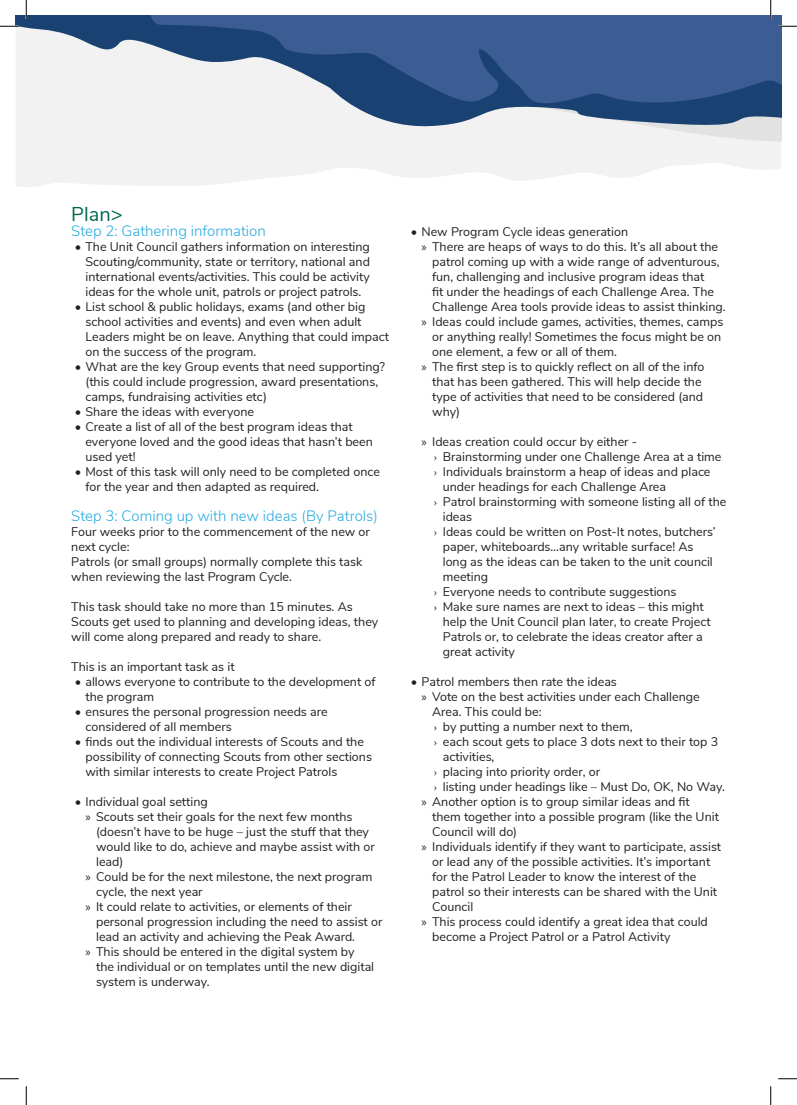
<style>
.page{position:relative;width:797px;height:1105px;background:#fff}
.page>*{position:absolute;margin:0;border:0;box-sizing:border-box;transform-origin:0 0}
._1_3_Subheader{font:20px "Nunito Sans";color:#006a50}
._1_4_Subsubheader{font:300 15px "Nunito Sans";color:#28aae2}
._3_1_Body{font:12.5px/15px "Nunito Sans";color:#231f20}
.s1{font-family:"Myriad Pro"}
.s2{font-family:"Minion Pro"}
</style>
<div class="page">
<svg style="left:16px;top:174px;width:625px;height:13px"></svg>
<svg style="left:16px;top:117px;width:765px;height:57px;fill:#f2f2f2"></svg>
<svg style="left:16px;top:16px;width:765px;height:101px;fill:#3c5c94"></svg>
<svg style="left:0;top:25px;width:19px;height:2px"></svg>
<svg style="left:778px;top:25px;width:19px;height:2px"></svg>
<svg style="left:0;top:1078px;width:19px;height:1px"></svg>
<svg style="left:778px;top:1078px;width:19px;height:1px"></svg>
<svg style="left:25px;top:0;width:2px;height:19px"></svg>
<svg style="left:25px;top:1086px;width:2px;height:19px"></svg>
<svg style="left:770px;top:0;width:1px;height:19px"></svg>
<svg style="left:770px;top:1086px;width:1px;height:19px"></svg>
<p class="_1_3_Subheader" style="left:71px;top:200px;width:53px">Plan&gt;</p>
<p class="_1_4_Subsubheader" style="left:71px;top:220px;width:196px">Step 2: Gathering information</p>
<p class="_3_1_Body" style="left:85px;top:239px;width:286px;text-align:justify;text-indent:-11px">• The Unit Council gathers information on interesting Scouting/community, state or territory, national and international events/activities. This could be activity ideas for the whole unit, patrols or project patrols.</p>
<p class="_3_1_Body" style="left:85px;top:299px;width:305px;text-indent:-11px">• List school &amp; public holidays, exams (and other big school activities and events) and even when adult Leaders might be on leave. Anything that could impact on the success of the program.</p>
<p class="_3_1_Body" style="left:85px;top:359px;width:301px;text-indent:-11px">• What are the key Group events that need supporting? (this could include progression, award presentations, camps, fundraising activities etc)</p>
<p class="_3_1_Body" style="left:75px;top:404px;width:181px">• Share the ideas with everyone</p>
<p class="_3_1_Body" style="left:85px;top:419px;width:289px;text-indent:-11px">• Create a list of all of the best program ideas that everyone loved and the good ideas that hasn’t been used yet!</p>
<p class="_3_1_Body" style="left:85px;top:464px;width:296px;text-indent:-11px">• Most of this task will only need to be completed once for the year and then adapted as required.</p>
<p class="_1_4_Subsubheader" style="left:71px;top:505px;width:308px">Step 3: Coming up with new ideas (By Patrols)</p>
<p class="_3_1_Body" style="left:71px;top:524px;width:300px">Four weeks prior to the commencement of the new or next cycle:</p>
<p class="_3_1_Body" style="left:71px;top:554px;width:292px">Patrols (or small groups) normally complete this task when reviewing the last Program Cycle.</p>
<p class="_3_1_Body" style="left:71px;top:599px;width:308px">This task should take no more than 15 minutes. As<br>Scouts get used to planning and developing ideas, they will come along prepared and ready to share.</p>
<p class="_3_1_Body" style="left:71px;top:659px;width:165px">This is an important task as it</p>
<p class="_3_1_Body" style="left:85px;top:674px;width:291px;text-indent:-11px">• allows everyone to contribute to the development of the program</p>
<p class="_3_1_Body" style="left:85px;top:704px;width:244px;text-indent:-11px">• ensures the personal progression needs are considered of all members</p>
<p class="_3_1_Body" style="left:85px;top:734px;width:288px;text-indent:-11px">• finds out the individual interests of Scouts and the possibility of connecting Scouts from other sections with similar interests to create Project Patrols</p>
<p class="_3_1_Body" style="left:75px;top:794px;width:134px">• Individual goal setting</p>
<p class="_3_1_Body" style="left:96px;top:809px;width:280px;text-indent:-11px"><span class="s1">»</span> Scouts set their goals for the next few months (doesn’t have to be huge – just the stuff that they would like to do, achieve and maybe assist with or lead)</p>
<p class="_3_1_Body" style="left:96px;top:869px;width:278px;text-indent:-11px"><span class="s1">»</span> Could be for the next milestone, the next program cycle, the next year</p>
<p class="_3_1_Body" style="left:96px;top:899px;width:288px;text-indent:-11px"><span class="s1">»</span> It could relate to activities, or elements of their personal progression including the need to assist or lead an activity and achieving the Peak Award.</p>
<p class="_3_1_Body" style="left:96px;top:944px;width:279px;text-indent:-11px"><span class="s1">»</span> This should be entered in the digital system by the individual or on templates until the new digital system is underway.</p>
<p class="_3_1_Body" style="left:411px;top:224px;width:219px">• New Program Cycle ideas generation</p>
<p class="_3_1_Body" style="left:432px;top:239px;width:295px;text-indent:-11px"><span class="s1">»</span> There are heaps of ways to do this. It’s all about the patrol coming up with a wide range of adventurous, fun, challenging and inclusive program ideas that<br>fit under the headings of each Challenge Area. The Challenge Area tools provide ideas to assist thinking.</p>
<p class="_3_1_Body" style="left:432px;top:314px;width:293px;text-indent:-11px"><span class="s1">»</span> Ideas could include games, activities, themes, camps or anything really! Sometimes the focus might be on one element, a few or all of them.</p>
<p class="_3_1_Body" style="left:432px;top:359px;width:274px;text-indent:-11px"><span class="s1">»</span> The first step is to quickly reflect on all of the info that has been gathered. This will help decide the type of activities that need to be considered (and why)</p>
<p class="_3_1_Body" style="left:421px;top:434px;width:217px"><span class="s1">»</span> Ideas creation could occur by either -</p>
<p class="_3_1_Body" style="left:434px;top:449px;width:289px"><span class="s2">›</span> Brainstorming under one Challenge Area at a time</p>
<p class="_3_1_Body" style="left:443px;top:464px;width:269px;text-indent:-9px"><span class="s2">›</span> Individuals brainstorm a heap of ideas and place under headings for each Challenge Area</p>
<p class="_3_1_Body" style="left:443px;top:494px;width:285px;text-indent:-9px"><span class="s2">›</span> Patrol brainstorming with someone listing all of the ideas</p>
<p class="_3_1_Body" style="left:443px;top:524px;width:274px;text-indent:-9px"><span class="s2">›</span> Ideas could be written on Post-It notes, butchers’ paper, whiteboards…any writable surface! As long as the ideas can be taken to the unit council meeting</p>
<p class="_3_1_Body" style="left:434px;top:584px;width:244px"><span class="s2">›</span> Everyone needs to contribute suggestions</p>
<p class="_3_1_Body" style="left:443px;top:599px;width:269px;text-indent:-9px"><span class="s2">›</span> Make sure names are next to ideas – this might help the Unit Council plan later, to create Project Patrols or, to celebrate the ideas creator after a great activity</p>
<p class="_3_1_Body" style="left:411px;top:674px;width:207px">• Patrol members then rate the ideas</p>
<p class="_3_1_Body" style="left:432px;top:689px;width:269px;text-indent:-11px"><span class="s1">»</span> Vote on the best activities under each Challenge<br>Area. This could be:</p>
<p class="_3_1_Body" style="left:434px;top:719px;width:200px"><span class="s2">›</span> by putting a number next to them,</p>
<p class="_3_1_Body" style="left:443px;top:734px;width:277px;text-indent:-9px"><span class="s2">›</span> each scout gets to place 3 dots next to their top 3 activities,</p>
<p class="_3_1_Body" style="left:434px;top:764px;width:168px"><span class="s2">›</span> placing into priority order, or</p>
<p class="_3_1_Body" style="left:434px;top:779px;width:292px"><span class="s2">›</span> listing under headings like – Must Do, OK, No Way.</p>
<p class="_3_1_Body" style="left:432px;top:794px;width:288px;text-indent:-11px"><span class="s1">»</span> Another option is to group similar ideas and fit them together into a possible program (like the Unit<br>Council will do)</p>
<p class="_3_1_Body" style="left:432px;top:839px;width:290px;text-indent:-11px"><span class="s1">»</span> Individuals identify if they want to participate, assist or lead any of the possible activities. It’s important for the Patrol Leader to know the interest of the patrol so their interests can be shared with the Unit Council</p>
<p class="_3_1_Body" style="left:432px;top:914px;width:277px;text-indent:-11px"><span class="s1">»</span> This process could identify a great idea that could become a Project Patrol or a Patrol Activity</p>
</div>
